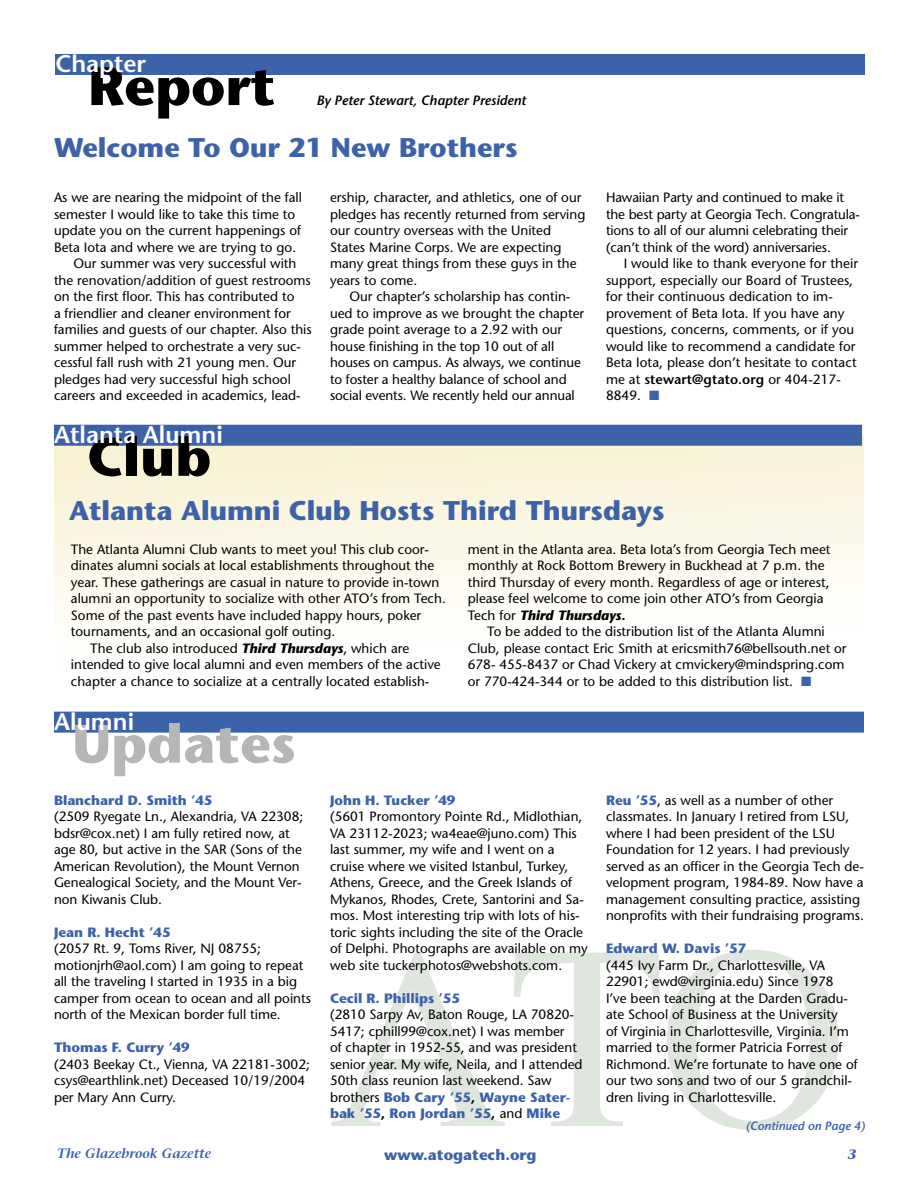
<style>
.page{position:relative;width:918px;height:1188px;background:#fff}
.page>*{position:absolute;margin:0;border:0;box-sizing:border-box;transform-origin:0 0}
.t1{font:700 54px "Stone Sans";color:#000}
.t2{font:700 54px "Stone Sans";color:#b6b6b6}
._2_Headline{font:700 27px "Stone Sans";color:#3c62a9}
.t3{font:600 24px "Stone Sans";color:#fff}
.t4{font:700 15px "Stone Sans";color:#3c62a9}
._2_Frat_News_Body{font:13.5px/16.5px "Stone Sans";color:#000}
._2_Update_Body{font:13.5px/16.5px "Stone Sans";color:#000}
._2_Update_Name{font:700 13.5px "Stone Sans";color:#3c62a9}
._2_Byline{font:italic 600 13.5px "Stone Sans";color:#000}
.t5{font:italic 600 13.5px "Stone Serif";color:#3c62a9}
._2_Update_Body-2{font:700 13.5px "Stone Sans";color:#3c62a9}
.t6{font:italic 700 13.5px "Stone Serif";color:#3c62a9}
._2_Continued{font:italic 600 12px "Stone Sans";color:#3c62a9}
.s1{font-weight:600}
.s2{color:#3c62a9}
.s3{font-weight:700;font-style:italic}
.s4{font-weight:700;color:#3c62a9}
.s5{font-weight:700}
</style>
<div class="page">
<div style="left:55px;top:54px;width:810px;height:21px;background:#3c62a9"></div>
<div style="left:54px;top:425px;width:808px;height:21px;background:#3c62a9"></div>
<div style="left:54px;top:712px;width:810px;height:21px;background:#3c62a9"></div>
<p class="t3" style="left:55px;top:49px;width:92px">Chapter</p>
<p class="t1" style="left:88px;top:54px;width:189px">Report</p>
<p class="_2_Byline" style="left:316px;top:92px;width:211px">By Peter Stewart, Chapter President</p>
<p class="_2_Headline" style="left:54px;top:132px;width:465px">Welcome To Our 21 New Brothers</p>
<p class="_2_Frat_News_Body" style="left:54px;top:189px;width:250px">As we are nearing the midpoint of the fall semester I would like to take this time to update you on the current happenings of Beta Iota and where we are trying to go.</p>
<p class="_2_Frat_News_Body" style="left:54px;top:255px;width:259px;text-indent:19px">Our summer was very successful with the renovation/addition of guest restrooms on the first floor. This has contributed to<br>a friendlier and cleaner environment for families and guests of our chapter. Also this summer helped to orchestrate a very suc&shy;cessful fall rush with 21 young men. Our pledges had very successful high school careers and exceeded in academics, lead-</p>
<p class="t3" style="left:54px;top:420px;width:170px">Atlanta Alumni</p>
<p class="t1" style="left:87px;top:425px;width:126px">Club</p>
<p class="_2_Frat_News_Body" style="left:330px;top:189px;width:257px">ership, character, and athletics, one of our pledges has recently returned from serving our country overseas with the United States Marine Corps. We are expecting many great things from these guys in the years to come.</p>
<p class="_2_Frat_News_Body" style="left:330px;top:288px;width:256px;text-indent:19px">Our chapter’s scholarship has contin&shy;ued to improve as we brought the chapter grade point average to a 2.92 with our house finishing in the top 10 out of all houses on campus. As always, we continue to foster a healthy balance of school and social events. We recently held our annual</p>
<p class="_2_Frat_News_Body" style="left:606px;top:189px;width:256px">Hawaiian Party and continued to make it the best party at Georgia Tech. Congratula&shy;tions to all of our alumni celebrating their (can’t think of the word) anniversaries.</p>
<p class="_2_Frat_News_Body" style="left:606px;top:255px;width:254px;text-indent:18px">I would like to thank everyone for their support, especially our Board of Trustees, for their continuous dedication to im&shy;provement of Beta Iota. If you have any questions, concerns, comments, or if you would like to recommend a candidate for Beta Iota, please don’t hesitate to contact me at <span class="s1">stewart@gtato.org</span> or 404-217- 8849. <span class="s2">■</span></p>
<p class="_2_Headline" style="left:69px;top:495px;width:597px">Atlanta Alumni Club Hosts Third Thursdays</p>
<p class="_2_Frat_News_Body" style="left:71px;top:541px;width:376px">The Atlanta Alumni Club wants to meet you! This club coor&shy;dinates alumni socials at local establishments throughout the year. These gatherings are casual in nature to provide in-town alumni an opportunity to socialize with other ATO’s from Tech.<br>Some of the past events have included happy hours, poker tournaments, and an occasional golf outing.</p>
<p class="_2_Frat_News_Body" style="left:71px;top:640px;width:371px;text-indent:19px">The club also introduced <span class="s3">Third Thursdays</span>, which are intended to give local alumni and even members of the active chapter a chance to socialize at a centrally located establish-</p>
<p class="t3" style="left:54px;top:707px;width:81px">Alumni</p>
<p class="t2" style="left:72px;top:712px;width:225px">Updates</p>
<p class="_2_Frat_News_Body" style="left:468px;top:541px;width:364px">ment in the Atlanta area. Beta Iota’s from Georgia Tech meet monthly at Rock Bottom Brewery in Buckhead at 7 p.m. the third Thursday of every month. Regardless of age or interest, please feel welcome to come join other ATO’s from Georgia Tech for <span class="s3">Third Thursdays.</span></p>
<p class="_2_Frat_News_Body" style="left:468px;top:624px;width:380px;text-indent:19px">To be added to the distribution list of the Atlanta Alumni Club, please contact Eric Smith at ericsmith76@bellsouth.net or 678- 455-8437 or Chad Vickery at cmvickery@mindspring.com or 770-424-344 or to be added to this distribution list. <span class="s2">■</span></p>
<p class="_2_Update_Name" style="left:54px;top:792px;width:160px">Blanchard D. Smith ’45</p>
<p class="_2_Update_Body" style="left:54px;top:808px;width:251px">(2509 Ryegate Ln., Alexandria, VA 22308; bdsr@cox.net) I am fully retired now, at age 80, but active in the SAR (Sons of the American Revolution), the Mount Vernon Genealogical Society, and the Mount Ver&shy;non Kiwanis Club.</p>
<p class="_2_Update_Name" style="left:54px;top:924px;width:118px">Jean R. Hecht ’45</p>
<p class="_2_Update_Body" style="left:54px;top:940px;width:259px">(2057 Rt. 9, Toms River, NJ 08755; motionjrh@aol.com) I am going to repeat all the traveling I started in 1935 in a big camper from ocean to ocean and all points north of the Mexican border full time.</p>
<p class="_2_Update_Name" style="left:54px;top:1039px;width:137px">Thomas F. Curry ’49</p>
<p class="_2_Update_Body" style="left:54px;top:1056px;width:257px">(2403 Beekay Ct., Vienna, VA 22181-3002; csys@earthlink.net) Deceased 10/19/2004 per Mary Ann Curry.</p>
<p class="_2_Update_Name" style="left:330px;top:792px;width:127px">John H. Tucker ’49</p>
<p class="_2_Update_Body" style="left:330px;top:808px;width:259px">(5601 Promontory Pointe Rd., Midlothian, VA 23112-2023; wa4eae@juno.com) This last summer, my wife and I went on a cruise where we visited Istanbul, Turkey, Athens, Greece, and the Greek Islands of Mykanos, Rhodes, Crete, Santorini and Sa&shy;mos. Most interesting trip with lots of his&shy;toric sights including the site of the Oracle of Delphi. Photographs are available on my web site tuckerphotos@webshots.com.</p>
<p class="_2_Update_Body-2" style="left:330px;top:990px;width:131px">Cecil R. Phillips ’55</p>
<p class="_2_Update_Body" style="left:330px;top:1006px;width:254px">(2810 Sarpy Av, Baton Rouge, LA 70820- 5417; cphill99@cox.net) I was member<br>of chapter in 1952-55, and was president senior year. My wife, Neila, and I attended 50th class reunion last weekend. Saw brothers <span class="s4">Bob Cary ’55</span><span class="s5">,</span> <span class="s4">Wayne Sater&shy;bak ’55</span><span class="s5">,</span> <span class="s4">Ron Jordan ’55</span><span class="s5">,</span> and <span class="s4">Mike</span></p>
<p class="_2_Update_Body" style="left:606px;top:792px;width:260px"><span class="s4">Reu ’55</span>, as well as a number of other classmates. In January I retired from LSU, where I had been president of the LSU Foundation for 12 years. I had previously served as an officer in the Georgia Tech de&shy;velopment program, 1984-89. Now have a management consulting practice, assisting nonprofits with their fundraising programs.</p>
<p class="_2_Update_Name" style="left:606px;top:940px;width:142px">Edward W. Davis ’57</p>
<p class="_2_Update_Body" style="left:606px;top:957px;width:253px">(445 Ivy Farm Dr., Charlottesville, VA 22901; ewd@virginia.edu) Since 1978<br>I’ve been teaching at the Darden Gradu&shy;ate School of Business at the University<br>of Virginia in Charlottesville, Virginia. I’m married to the former Patricia Forrest of Richmond. We’re fortunate to have one of our two sons and two of our 5 grandchil&shy;dren living in Charlottesville.</p>
<p class="_2_Continued" style="left:746px;top:1119px;width:121px">(Continued on Page 4)</p>
<p class="t5" style="left:57px;top:1146px;width:156px">The Glazebrook Gazette</p>
<p class="t4" style="left:384px;top:1145px;width:154px">www.atogatech.org</p>
<p class="t6" style="left:848px;top:1146px;width:10px">3</p>
</div>
